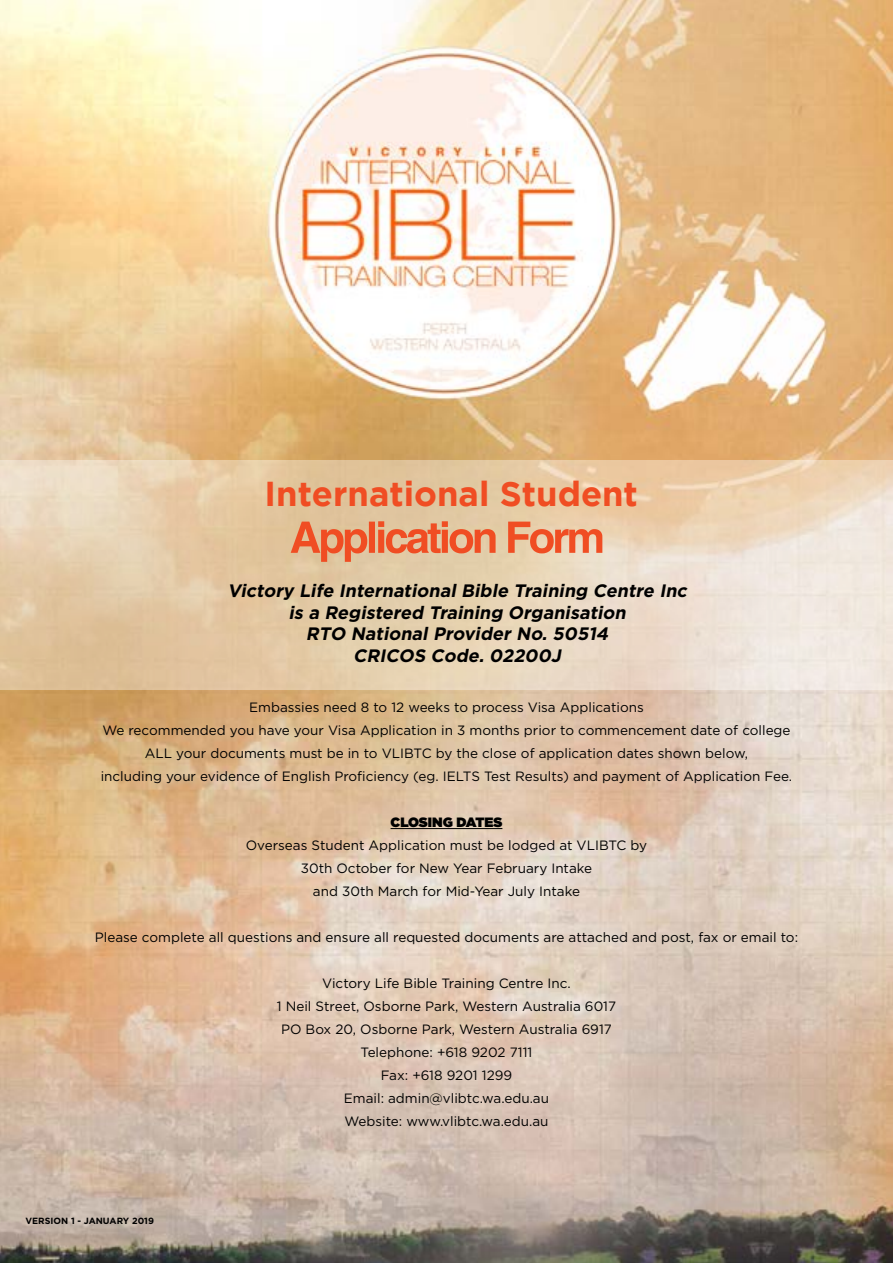
<style>
.page{position:relative;width:893px;height:1263px;background:#fff}
.page>*{position:absolute;margin:0;border:0;box-sizing:border-box;transform-origin:0 0}
.t1{font:700 34.5px "Gotham";color:#f04d23}
.t2{font:italic 700 18px/21.6px "Gotham";color:#000;text-align:center}
.t3{font:13.5px/23px "Gotham";color:#000;text-align:center}
.t4{font:900 13.5px "Gotham";color:#000}
.t5{font:700 9px "Gotham";color:#000}
</style>
<div class="page">
<img style="left:0;top:0;width:893px;height:1263px">
<svg style="left:0;top:460px;width:893px;height:230px;background:#e7d2b5"></svg>
<svg style="left:291px;top:521px;width:311px;height:41px;background:#e79d77"></svg>
<hr style="left:391px;top:828px;width:111px;height:1px;background:#000">
<h1 class="t1" style="left:265px;top:474px;width:375px">International Student</h1>
<h2 class="t2" style="left:227px;top:580px;width:465px">Victory Life International Bible Training Centre Inc is a Registered Training Organisation<br>RTO National Provider No. 50514<br>CRICOS Code. 02200J</h2>
<p class="t3" style="left:101px;top:696px;width:693px">Embassies need 8 to 12 weeks to process Visa Applications<br>We recommended you have your Visa Application in 3 months prior to commencement date of college ALL your documents must be in to VLIBTC by the close of application dates shown below,<br>including your evidence of English Proficiency (eg. IELTS Test Results) and payment of Application Fee.</p>
<p class="t4" style="left:391px;top:813px;width:113px">CLOSING DATES</p>
<p class="t3" style="left:246px;top:834px;width:403px">Overseas Student Application must be lodged at VLIBTC by<br>30th October for New Year February Intake<br>and 30th March for Mid-Year July Intake</p>
<p class="t3" style="left:95px;top:925px;width:705px">Please complete all questions and ensure all requested documents are attached and post, fax or email to:</p>
<p class="t3" style="left:277px;top:971px;width:341px">Victory Life Bible Training Centre Inc.<br>1 Neil Street, Osborne Park, Western Australia 6017<br>PO Box 20, Osborne Park, Western Australia 6917<br>Telephone: +618 9202 7111<br>Fax: +618 9201 1299<br>Email: admin@vlibtc.wa.edu.au<br>Website: www.vlibtc.wa.edu.au</p>
<p class="t5" style="left:26px;top:1215px;width:130px">VERSION 1 - JANUARY 2019</p>
</div>
